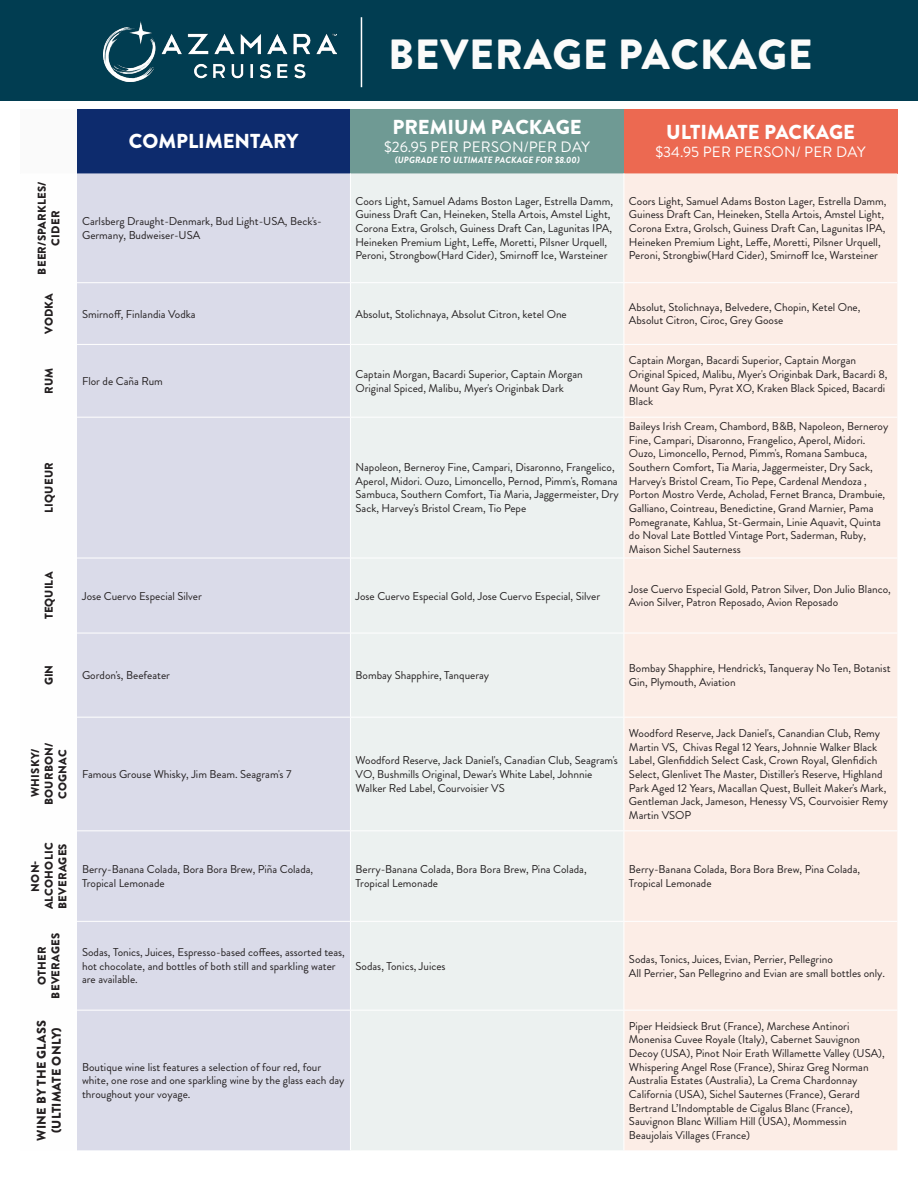
<style>
.page{position:relative;width:918px;height:1188px;background:#fff}
.page>*{position:absolute;margin:0;border:0;box-sizing:border-box;transform-origin:0 0}
.t1{font:900 42.15px "Brandon Grotesque";letter-spacing:.02em;color:#fbfbfa}
.t2{font:900 20.25px "Brandon Grotesque";color:#fff}
.t3{font:15px "Brandon Grotesque";letter-spacing:.02em;color:#fff}
.t4{font:900 12.6px/15.1px "Brandon Grotesque";letter-spacing:.02em;color:#231f20;text-align:center}
.t5{font:11.4px/13.6px "Brandon Grotesque";color:#231f20}
.t6{font:900 11.4px/13.6px "Brandon Grotesque";letter-spacing:.02em;color:#231f20;text-align:center}
.t7{font:900 11.4px "Brandon Grotesque";color:#231f20}
.t8{font:italic 700 9px "Brandon Grotesque";letter-spacing:.02em;color:#fff}
</style>
<div class="page">
<div style="left:0;top:0;width:918px;height:100px;background:#013d51"></div>
<div style="left:21px;top:109px;width:56px;height:64px;background:#fafafa"></div>
<div style="left:77px;top:109px;width:273px;height:64px;background:#0d2b6d"></div>
<div style="left:350px;top:109px;width:274px;height:64px;background:#6f9a94"></div>
<div style="left:624px;top:109px;width:273px;height:64px;background:#ec6951"></div>
<div style="left:77px;top:173px;width:273px;height:977px;background:#dadbe9"></div>
<div style="left:351px;top:173px;width:273px;height:977px;background:#ecf1f0"></div>
<div style="left:625px;top:173px;width:272px;height:977px;background:#fcede6"></div>
<hr style="left:77px;top:282px;width:273px;height:1px;background:#fff">
<hr style="left:350px;top:282px;width:274px;height:1px;background:#fff">
<hr style="left:624px;top:282px;width:273px;height:1px;background:#fff">
<hr style="left:77px;top:344px;width:273px;height:1px;background:#fff">
<hr style="left:350px;top:344px;width:274px;height:1px;background:#fff">
<hr style="left:624px;top:344px;width:273px;height:1px;background:#fff">
<hr style="left:77px;top:417px;width:273px;height:1px;background:#fff">
<hr style="left:350px;top:417px;width:274px;height:1px;background:#fff">
<hr style="left:624px;top:417px;width:273px;height:1px;background:#fff">
<hr style="left:77px;top:558px;width:273px;height:1px;background:#fff">
<hr style="left:350px;top:558px;width:274px;height:1px;background:#fff">
<hr style="left:624px;top:558px;width:273px;height:1px;background:#fff">
<hr style="left:77px;top:633px;width:273px;height:1px;background:#fff">
<hr style="left:350px;top:633px;width:274px;height:1px;background:#fff">
<hr style="left:624px;top:633px;width:273px;height:1px;background:#fff">
<hr style="left:77px;top:717px;width:273px;height:1px;background:#fff">
<hr style="left:350px;top:717px;width:274px;height:1px;background:#fff">
<hr style="left:624px;top:717px;width:273px;height:1px;background:#fff">
<hr style="left:77px;top:831px;width:273px;height:1px;background:#fff">
<hr style="left:350px;top:831px;width:274px;height:1px;background:#fff">
<hr style="left:624px;top:831px;width:273px;height:1px;background:#fff">
<hr style="left:77px;top:921px;width:273px;height:1px;background:#fff">
<hr style="left:350px;top:921px;width:274px;height:1px;background:#fff">
<hr style="left:624px;top:921px;width:273px;height:1px;background:#fff">
<hr style="left:77px;top:1010px;width:273px;height:1px;background:#fff">
<hr style="left:350px;top:1010px;width:274px;height:1px;background:#fff">
<hr style="left:624px;top:1010px;width:273px;height:1px;background:#fff">
<img style="left:104px;top:22px;width:232px;height:60px">
<hr style="left:361px;top:17px;width:1px;height:70px;background:#fff">
<p class="t6" style="left:35px;top:275px;width:94px;rotate:-90deg">BEER/SPARKLES/<br>CIDER</p>
<p class="t6" style="left:42px;top:334px;width:42px;rotate:-90deg">VODKA</p>
<p class="t2" style="left:129px;top:127px;width:171px">COMPLIMENTARY</p>
<p class="t5" style="left:82px;top:215px;width:241px">Carlsberg Draught-Denmark, Bud Light-USA, Beck's-<br>Germany, Budweiser-USA</p>
<p class="t1" style="left:388px;top:24px;width:426px">BEVERAGE PACKAGE</p>
<p class="t2" style="left:393px;top:113px;width:191px">PREMIUM PACKAGE</p>
<p class="t3" style="left:384px;top:136px;width:208px">$26.95 PER PERSON/PER DAY</p>
<p class="t8" style="left:395px;top:153px;width:187px">(UPGRADE TO ULTIMATE PACKAGE FOR $8.00)</p>
<p class="t2" style="left:666px;top:118px;width:190px">ULTIMATE PACKAGE</p>
<p class="t3" style="left:655px;top:142px;width:212px">$34.95 PER PERSON/ PER DAY</p>
<p class="t5" style="left:356px;top:194px;width:259px">Coors Light, Samuel Adams Boston Lager, Estrella Damm, Guiness Draft Can, Heineken, Stella Artois, Amstel Light, Corona Extra, Grolsch, Guiness Draft Can, Lagunitas IPA, Heineken Premium Light, Leffe, Moretti, Pilsner Urquell, Peroni, Strongbow(Hard Cider), Smirnoff Ice, Warsteiner</p>
<p class="t5" style="left:629px;top:194px;width:259px">Coors Light, Samuel Adams Boston Lager, Estrella Damm, Guiness Draft Can, Heineken, Stella Artois, Amstel Light, Corona Extra, Grolsch, Guiness Draft Can, Lagunitas IPA, Heineken Premium Light, Leffe, Moretti, Pilsner Urquell, Peroni, Strongbiw(Hard Cider), Smirnoff Ice, Warsteiner</p>
<p class="t5" style="left:82px;top:307px;width:115px">Smirnoff, Finlandia Vodka</p>
<p class="t5" style="left:356px;top:307px;width:213px">Absolut, Stolichnaya, Absolut Citron, ketel One</p>
<p class="t5" style="left:629px;top:300px;width:233px">Absolut, Stolichnaya, Belvedere, Chopin, Ketel One,<br>Absolut Citron, Ciroc, Grey Goose</p>
<p class="t6" style="left:42px;top:394px;width:28px;rotate:-90deg">RUM</p>
<p class="t5" style="left:82px;top:374px;width:82px">Flor de Caña Rum</p>
<p class="t5" style="left:356px;top:367px;width:229px">Captain Morgan, Bacardi Superior, Captain Morgan<br>Original Spiced, Malibu, Myer's Originbak Dark</p>
<p class="t6" style="left:42px;top:513px;width:52px;rotate:-90deg">LIQUEUR</p>
<p class="t5" style="left:356px;top:461px;width:265px">Napoleon, Berneroy Fine, Campari, Disaronno, Frangelico, Aperol, Midori. Ouzo, Limoncello, Pernod, Pimm's, Romana Sambuca, Southern Comfort, Tia Maria, Jaggermeister, Dry Sack, Harvey's Bristol Cream, Tio Pepe</p>
<p class="t5" style="left:629px;top:354px;width:260px">Captain Morgan, Bacardi Superior, Captain Morgan Original Spiced, Malibu, Myer's Originbak Dark, Bacardi 8, Mount Gay Rum, Pyrat XO, Kraken Black Spiced, Bacardi Black</p>
<p class="t5" style="left:629px;top:420px;width:261px">Baileys Irish Cream, Chambord, B&amp;B, Napoleon, Berneroy Fine, Campari, Disaronno, Frangelico, Aperol, Midori.<br>Ouzo, Limoncello, Pernod, Pimm's, Romana Sambuca, Southern Comfort, Tia Maria, Jaggermeister, Dry Sack, Harvey's Bristol Cream, Tio Pepe, Cardenal Mendoza , Porton Mostro Verde, Acholad, Fernet Branca, Drambuie, Galliano, Cointreau, Benedictine, Grand Marnier, Pama Pomegranate, Kahlua, St-Germain, Linie Aquavit, Quinta do Noval Late Bottled Vintage Port, Saderman, Ruby, Maison Sichel Sauterness</p>
<p class="t7" style="left:41px;top:619px;width:49px;rotate:-90deg">TEQUILA</p>
<p class="t5" style="left:82px;top:589px;width:121px">Jose Cuervo Especial Silver</p>
<p class="t5" style="left:356px;top:589px;width:246px">Jose Cuervo Especial Gold, Jose Cuervo Especial, Silver</p>
<p class="t5" style="left:629px;top:582px;width:263px">Jose Cuervo Especial Gold, Patron Silver, Don Julio Blanco,<br>Avion Silver, Patron Reposado, Avion Reposado</p>
<p class="t6" style="left:42px;top:685px;width:22px;rotate:-90deg">GIN</p>
<p class="t5" style="left:82px;top:669px;width:89px">Gordon's, Beefeater</p>
<p class="t5" style="left:356px;top:669px;width:135px">Bombay Shapphire, Tanqueray</p>
<p class="t5" style="left:629px;top:662px;width:263px">Bombay Shapphire, Hendrick's, Tanqueray No Ten, Botanist<br>Gin, Plymouth, Aviation</p>
<p class="t6" style="left:29px;top:805px;width:64px;rotate:-90deg">WHISKY/<br>BOURBON/<br>COGNAC</p>
<p class="t6" style="left:29px;top:909px;width:68px;rotate:-90deg">NON-<br>ALCOHOLIC<br>BEVERAGES</p>
<p class="t6" style="left:35px;top:999px;width:67px;rotate:-90deg">OTHER<br>BEVERAGES</p>
<p class="t4" style="left:34px;top:1141px;width:122px;rotate:-90deg">WINE BY THE GLASS (ULTIMATE ONLY)</p>
<p class="t5" style="left:82px;top:767px;width:211px">Famous Grouse Whisky, Jim Beam. Seagram's 7</p>
<p class="t5" style="left:356px;top:754px;width:264px">Woodford Reserve, Jack Daniel's, Canadian Club, Seagram's<br>VO, Bushmills Original, Dewar's White Label, Johnnie<br>Walker Red Label, Courvoisier VS</p>
<p class="t5" style="left:629px;top:726px;width:261px">Woodford Reserve, Jack Daniel's, Canandian Club, Remy Martin VS, Chivas Regal 12 Years, Johnnie Walker Black Label, Glenfiddich Select Cask, Crown Royal, Glenfidich Select, Glenlivet The Master, Distiller's Reserve, Highland Park Aged 12 Years, Macallan Quest, Bulleit Maker's Mark, Gentleman Jack, Jameson, Henessy VS, Courvoisier Remy Martin VSOP</p>
<p class="t5" style="left:82px;top:863px;width:233px">Berry-Banana Colada, Bora Bora Brew, Piña Colada,<br>Tropical Lemonade</p>
<p class="t5" style="left:356px;top:863px;width:233px">Berry-Banana Colada, Bora Bora Brew, Pina Colada,<br>Tropical Lemonade</p>
<p class="t5" style="left:629px;top:863px;width:233px">Berry-Banana Colada, Bora Bora Brew, Pina Colada,<br>Tropical Lemonade</p>
<p class="t5" style="left:82px;top:946px;width:264px">Sodas, Tonics, Juices, Espresso-based coffees, assorted teas, hot chocolate, and bottles of both still and sparkling water are available.</p>
<p class="t5" style="left:356px;top:959px;width:92px">Sodas, Tonics, Juices</p>
<p class="t5" style="left:82px;top:1060px;width:264px">Boutique wine list features a selection of four red, four white, one rose and one sparkling wine by the glass each day throughout your voyage.</p>
<p class="t5" style="left:629px;top:952px;width:205px">Sodas, Tonics, Juices, Evian, Perrier, Pellegrino</p>
<p class="t5" style="left:629px;top:966px;width:258px">All Perrier, San Pellegrino and Evian are small bottles only.</p>
<p class="t5" style="left:629px;top:1019px;width:257px">Piper Heidsieck Brut (France), Marchese Antinori Monenisa Cuvee Royale (Italy), Cabernet Sauvignon Decoy (USA), Pinot Noir Erath Willamette Valley (USA), Whispering Angel Rose (France), Shiraz Greg Norman Australia Estates (Australia), La Crema Chardonnay California (USA), Sichel Sauternes (France), Gerard Bertrand L’Indomptable de Cigalus Blanc (France), Sauvignon Blanc William Hill (USA), Mommessin Beaujolais Villages (France)</p>
</div>
